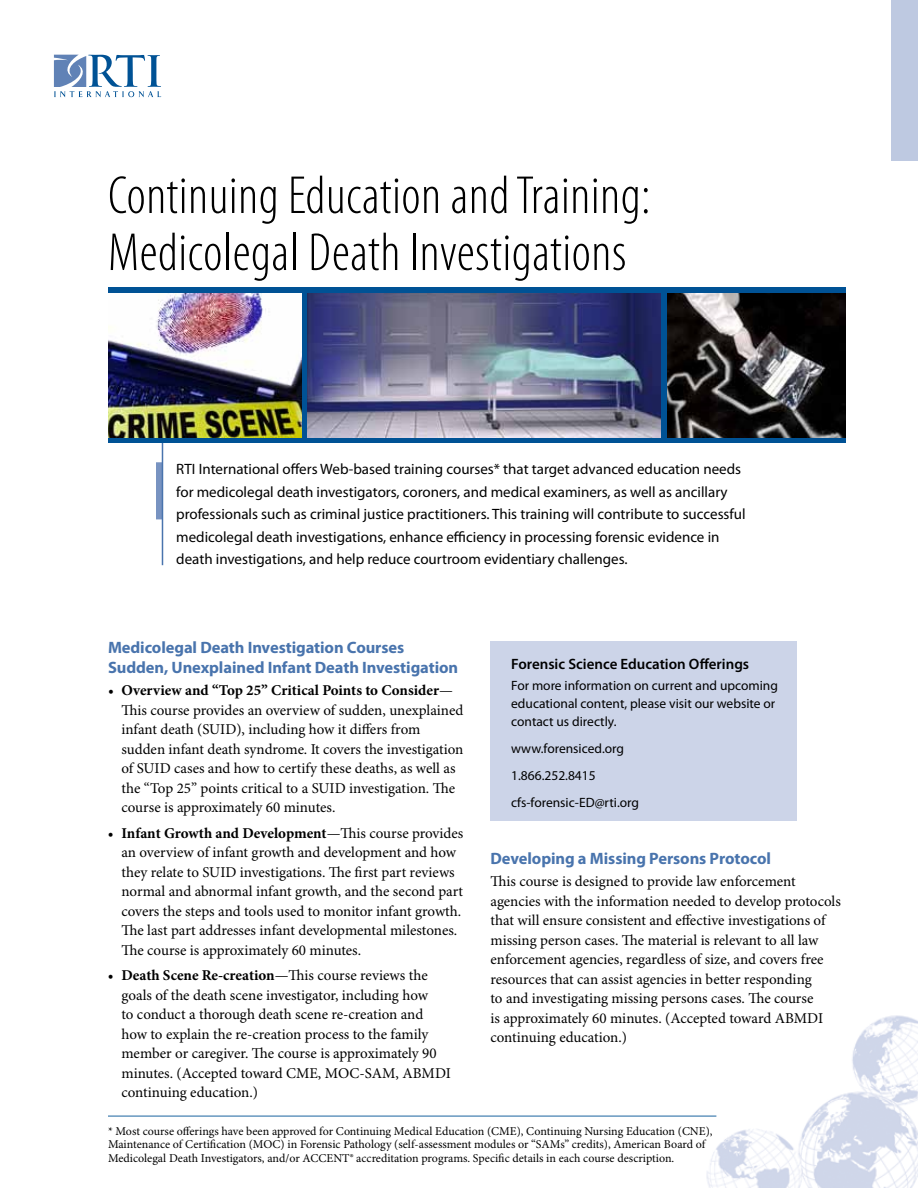
<style>
.page{position:relative;width:918px;height:1188px;background:#fff}
.page>*{position:absolute;margin:0;border:0;box-sizing:border-box;transform-origin:0 0}
.t1{font:300 condensed 54px/57px "Myriad Pro";letter-spacing:.01em;color:#000}
.t2{font:700 16.5px/19.5px "Myriad Pro";letter-spacing:-.005em;color:#4974ad}
.t3{font:15px/19.5px "Minion Pro";color:#000}
.t4{font:15px/22.5px "Myriad Pro";color:#000}
.t5{font:600 15px "Myriad Pro";color:#000}
.t6{font:13.5px/18px "Myriad Pro";color:#000}
.t7{font:12px/13.5px "Minion Pro";color:#000}
.s1{font-weight:700}
</style>
<div class="page">
<svg style="left:54px;top:55px;width:107px;height:42px"></svg>
<div style="left:891px;top:0;width:27px;height:160px;background:#bec9e1"></div>
<img style="left:706px;top:1015px;width:212px;height:173px">
<div style="left:156px;top:462px;width:6px;height:57px;background:#7893c1"></div>
<hr style="left:162px;top:439px;width:1px;height:126px;background:#4974ad">
<div style="left:108px;top:287px;width:738px;height:156px;background:#005295"></div>
<img style="left:308px;top:293px;width:353px;height:144px">
<img style="left:108px;top:293px;width:194px;height:144px">
<img style="left:668px;top:293px;width:178px;height:144px">
<hr style="left:108px;top:1115px;width:608px;height:2px;background:#6697bf">
<div style="left:490px;top:641px;width:307px;height:180px;background:#ccd4e8"></div>
<h1 class="t1" style="left:108px;top:168px;width:544px">Continuing Education and Training:<br>Medicolegal Death Investigations</h1>
<p class="t4" style="left:176px;top:458px;width:571px">RTI International offers Web-based training courses* that target advanced education needs for medicolegal death investigators, coroners, and medical examiners, as well as ancillary professionals such as criminal justice practitioners. This training will contribute to successful medicolegal death investigations, enhance efficiency in processing forensic evidence in death investigations, and help reduce courtroom evidentiary challenges.</p>
<p class="t2" style="left:108px;top:638px;width:352px">Medicolegal Death Investigation Courses<br>Sudden, Unexplained Infant Death Investigation</p>
<p class="t3" style="left:121px;top:681px;width:344px;text-indent:-13px">• <span class="s1">Overview and “Top 25” Critical Points to Consider</span>— This course provides an overview of sudden, unexplained infant death (SUID), including how it differs from sudden infant death syndrome. It covers the investigation of SUID cases and how to certify these deaths, as well as the “Top 25” points critical to a SUID investigation. The course is approximately 60 minutes.</p>
<p class="t3" style="left:121px;top:824px;width:343px;text-indent:-14px">• <span class="s1">Infant Growth and Development</span>—This course provides an overview of infant growth and development and how they relate to SUID investigations. The first part reviews normal and abnormal infant growth, and the second part covers the steps and tools used to monitor infant growth.<br>The last part addresses infant developmental milestones.<br>The course is approximately 60 minutes.</p>
<p class="t3" style="left:121px;top:966px;width:331px;text-indent:-14px">• <span class="s1">Death Scene Re-creation</span>—This course reviews the goals of the death scene investigator, including how<br>to conduct a thorough death scene re-creation and how to explain the re-creation process to the family member or caregiver. The course is approximately 90 minutes. (Accepted toward CME, MOC-SAM, ABMDI continuing education.)</p>
<p class="t5" style="left:511px;top:655px;width:240px">Forensic Science Education Offerings</p>
<p class="t6" style="left:511px;top:677px;width:268px">For more information on current and upcoming educational content, please visit our website or contact us directly.</p>
<p class="t6" style="left:511px;top:735px;width:129px;line-height:27px">www.forensiced.org<br>1.866.252.8415 cfs-forensic-ED@rti.org</p>
<p class="t2" style="left:490px;top:848px;width:282px">Developing a Missing Persons Protocol</p>
<p class="t3" style="left:490px;top:872px;width:352px">This course is designed to provide law enforcement agencies with the information needed to develop protocols that will ensure consistent and effective investigations of missing person cases. The material is relevant to all law enforcement agencies, regardless of size, and covers free resources that can assist agencies in better responding<br>to and investigating missing persons cases. The course<br>is approximately 60 minutes. (Accepted toward ABMDI continuing education.)</p>
<p class="t7" style="left:108px;top:1125px;width:606px">* Most course offerings have been approved for Continuing Medical Education (CME), Continuing Nursing Education (CNE),<br>Maintenance of Certification (MOC) in Forensic Pathology (self-assessment modules or “SAMs” credits), American Board of<br>Medicolegal Death Investigators, and/or ACCENT® accreditation programs. Specific details in each course description.</p>
</div>
